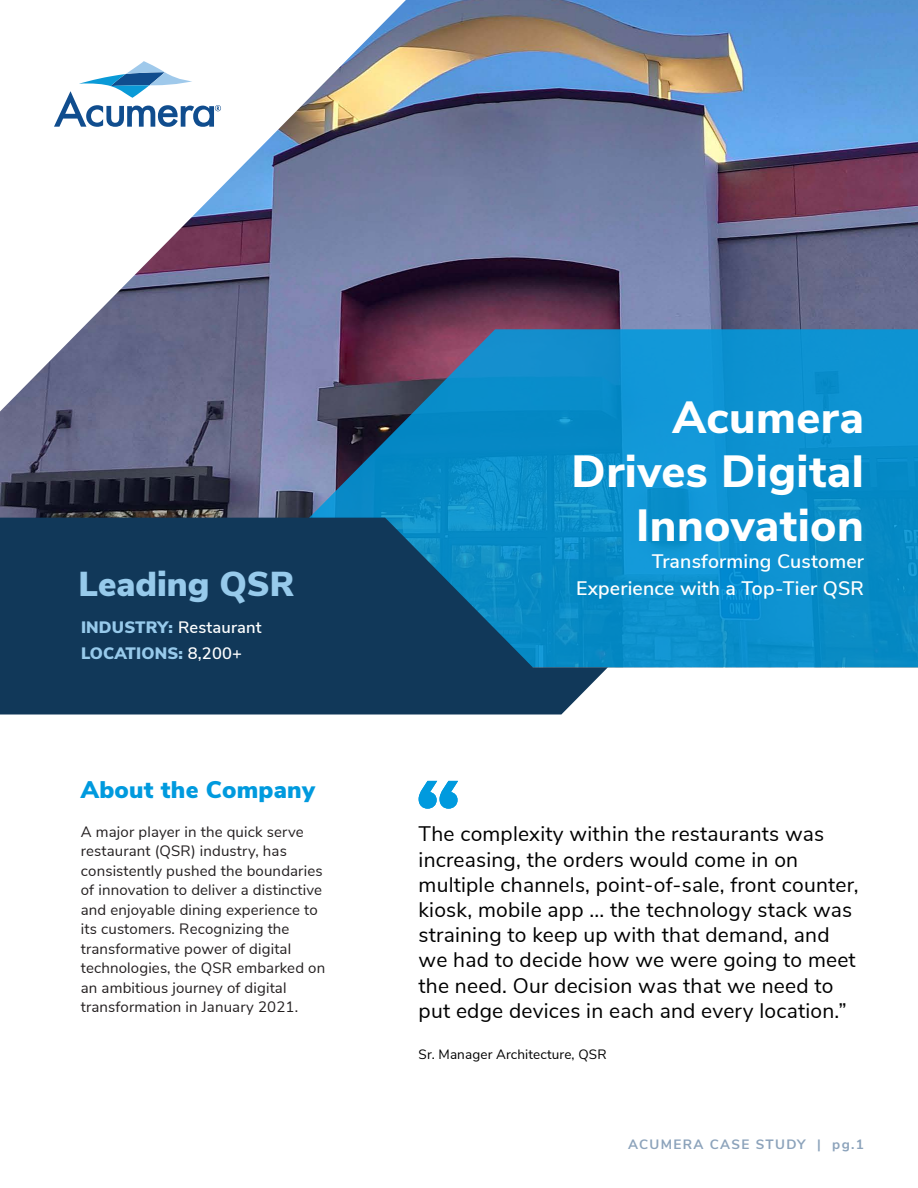
<style>
.page{position:relative;width:918px;height:1188px;background:#fff}
.page>*{position:absolute;margin:0;border:0;box-sizing:border-box;transform-origin:0 0}
.t1{font:800 45px/54px "Nunito Sans";letter-spacing:.01em;color:#fff;text-align:right}
.t2{font:900 34.5px "Nunito Sans";color:#97caeb}
.t3{font:900 24px "Nunito Sans";letter-spacing:.01em;color:#009ade}
.t4{font:21px/25.2px "Nunito Sans";letter-spacing:.01em;color:#000}
.t5{font:600 19.5px/27px "Nunito Sans";letter-spacing:.01em;color:#fff;text-align:right}
.t6{font:900 16.5px/25.5px "Nunito Sans";letter-spacing:.01em;color:#97caeb}
.t7{font:15px/19.5px "Nunito Sans";letter-spacing:.01em;color:#231f20}
.t8{font:13.5px "Nunito Sans";letter-spacing:.01em;color:#000}
.t9{font:700 13.5px "Nunito Sans";letter-spacing:.1em;color:#8ca3bb}
.s1{font-weight:600;color:#fff}
</style>
<div class="page">
<img style="left:0;top:0;width:918px;height:518px">
<svg style="left:162px;top:329px;width:756px;height:338px;background:#2183b9"></svg>
<svg style="left:0;top:518px;width:608px;height:197px;background:#12496e"></svg>
<svg style="left:54px;top:61px;width:167px;height:66px"></svg>
<svg style="left:419px;top:781px;width:39px;height:28px"></svg>
<h2 class="t2" style="left:79px;top:559px;width:217px">Leading QSR</h2>
<p class="t6" style="left:81px;top:614px;width:182px">INDUSTRY: <span class="s1">Restaurant<br></span>LOCATIONS: <span class="s1">8,200+</span></p>
<p class="t3" style="left:81px;top:772px;width:236px">About the Company</p>
<p class="t7" style="left:81px;top:821px;width:246px">A major player in the quick serve restaurant (QSR) industry, has consistently pushed the boundaries of innovation to deliver a distinctive and enjoyable dining experience to its customers. Recognizing the transformative power of digital technologies, the QSR embarked on an ambitious journey of digital transformation in January 2021.</p>
<h1 class="t1" style="left:572px;top:388px;width:294px">Acumera<br>Drives Digital<br>Innovation</h1>
<p class="t5" style="left:576px;top:546px;width:289px">Transforming Customer<br>Experience with a Top-Tier QSR</p>
<p class="t4" style="left:419px;top:820px;width:442px">The complexity within the restaurants was increasing, the orders would come in on multiple channels, point-of-sale, front counter, kiosk, mobile app ... the technology stack was straining to keep up with that demand, and we had to decide how we were going to meet the need. Our decision was that we need to put edge devices in each and every location.”</p>
<p class="t8" style="left:419px;top:1045px;width:190px">Sr. Manager Architecture, QSR</p>
<p class="t9" style="left:628px;top:1135px;width:237px">ACUMERA CASE STUDY | pg.1</p>
</div>
